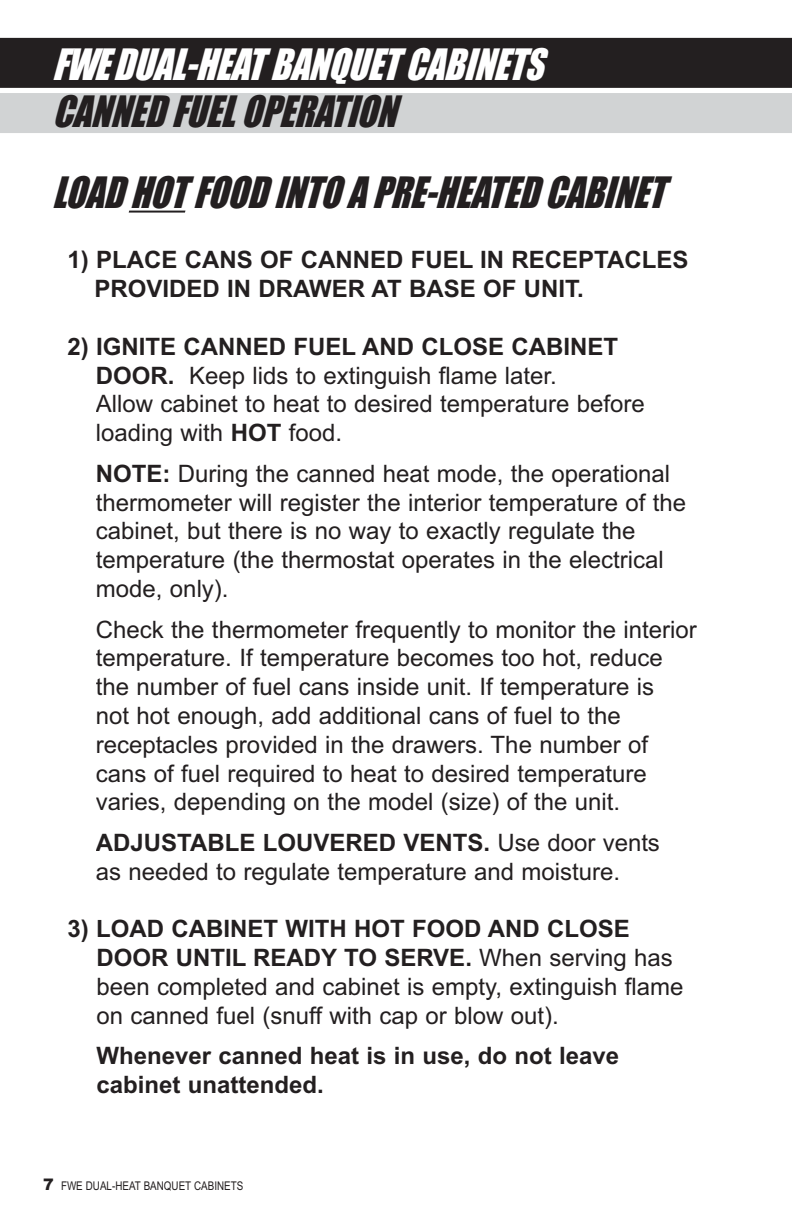
<style>
.page{position:relative;width:792px;height:1224px;background:#fff}
.page>*{position:absolute;margin:0;border:0;box-sizing:border-box;transform-origin:0 0}
.t1{font:italic 40px "Impact";color:#231f20;scale:.9 1}
.t2{font:italic 40px "Impact";color:#fff;scale:.9 1}
.t3{font:24px/28.8px "Arial";color:#231f20}
.t4{font:700 24px/28.8px "Arial";color:#231f20}
.t5{font:12px "Arial Narrow";color:#231f20}
.s1{font-weight:700}
.s2{font-family:"Arial";font-weight:900;font-size:16px}
</style>
<div class="page">
<div style="left:0;top:38px;width:792px;height:50px;background:#231f20"></div>
<div style="left:0;top:93px;width:792px;height:40px;background:#d1d3d4"></div>
<hr style="left:129px;top:211px;width:56px;height:2px;background:#231f20">
<h1 class="t2" style="left:52px;top:51px;width:547px">FWE DUAL-HEAT BANQUET CABINETS</h1>
<h1 class="t1" style="left:52px;top:99px;width:392px">CANNED FUEL OPERATION</h1>
<h1 class="t1" style="left:52px;top:179px;width:681px">LOAD HOT FOOD INTO A PRE-HEATED CABINET</h1>
<p class="t4" style="left:94px;top:246px;width:596px;text-indent:-27px">1) PLACE CANS OF CANNED FUEL IN RECEPTACLES<br>PROVIDED IN DRAWER AT BASE OF UNIT.</p>
<p class="t3" style="left:96px;top:334px;width:550px;text-indent:-29px"><span class="s1">2) IGNITE CANNED FUEL AND CLOSE CABINET DOOR.</span> Keep lids to extinguish flame later.<br>Allow cabinet to heat to desired temperature before loading with <span class="s1">HOT</span> food.</p>
<p class="t3" style="left:96px;top:461px;width:592px"><span class="s1">NOTE:</span> During the canned heat mode, the operational thermometer will register the interior temperature of the cabinet, but there is no way to exactly regulate the temperature (the thermostat operates in the electrical mode, only).</p>
<p class="t3" style="left:96px;top:617px;width:602px">Check the thermometer frequently to monitor the interior temperature. If temperature becomes too hot, reduce the number of fuel cans inside unit. If temperature is<br>not hot enough, add additional cans of fuel to the receptacles provided in the drawers. The number of cans of fuel required to heat to desired temperature varies, depending on the model (size) of the unit.</p>
<p class="t3" style="left:96px;top:830px;width:565px"><span class="s1">ADJUSTABLE LOUVERED VENTS.</span> Use door vents as needed to regulate temperature and moisture.</p>
<p class="t3" style="left:96px;top:917px;width:589px;text-indent:-29px"><span class="s1">3) LOAD CABINET WITH HOT FOOD AND CLOSE DOOR UNTIL READY TO SERVE.</span> When serving has been completed and cabinet is empty, extinguish flame on canned fuel (snuff with cap or blow out).</p>
<p class="t4" style="left:96px;top:1042px;width:524px">Whenever canned heat is in use, do not leave cabinet unattended.</p>
<p class="t5" style="left:43px;top:1179px;width:202px"><span class="s2">7</span> FWE DUAL-HEAT BANQUET CABINETS</p>
</div>
